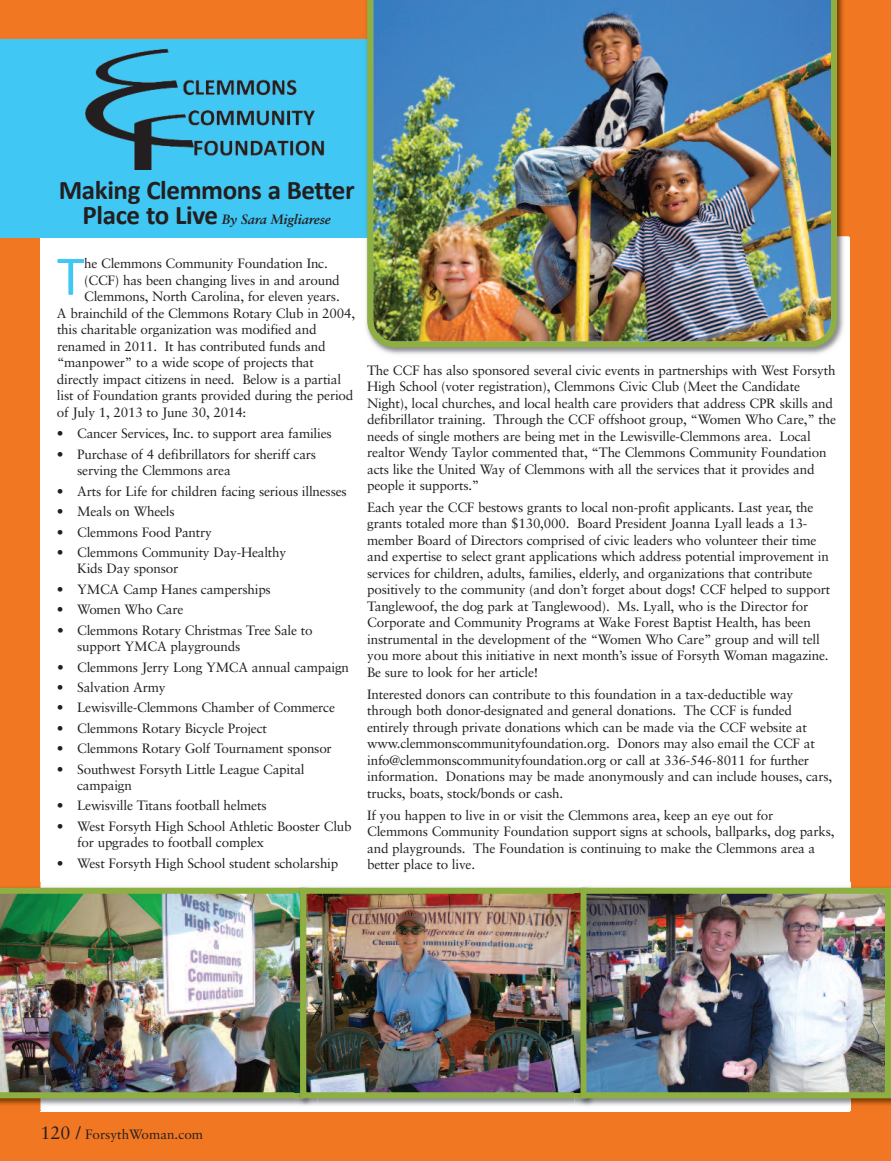
<style>
.page{position:relative;width:891px;height:1161px;background:#f27722}
.page>*{position:absolute;margin:0;border:0;box-sizing:border-box;transform-origin:0 0}
.t1{font:56.55px "Calibri";color:#40c7f4}
.t2{font:700 27px "Calibri";letter-spacing:-.015em;color:#231f20}
.t3{font:13.5px/16.5px "Sabon";letter-spacing:-.015em;color:#231f20}
.t4{font:italic 700 13.5px "Sabon";letter-spacing:-.015em;color:#231f20}
.s1{font-family:"Calibri";font-style:normal;font-size:27px}
.s2{font-size:18px}
</style>
<div class="page">
<div style="left:40px;top:236px;width:810px;height:876px;background:#fff"></div>
<div style="left:0;top:40px;width:385px;height:198px;background:#40c7f4"></div>
<img style="left:86px;top:48px;width:239px;height:121px">
<img style="left:0;top:882px;width:295px;height:228px">
<img style="left:0;top:888px;width:295px;height:210px">
<img style="left:295px;top:886px;width:280px;height:220px">
<img style="left:295px;top:888px;width:5px;height:210px">
<img style="left:295px;top:894px;width:4px;height:198px">
<img style="left:307px;top:895px;width:268px;height:196px">
<div style="left:300px;top:888px;width:286px;height:210px;border:6px solid #8eaf41"></div>
<img style="left:575px;top:882px;width:316px;height:228px">
<img style="left:575px;top:888px;width:5px;height:210px">
<img style="left:575px;top:894px;width:5px;height:198px">
<img style="left:587px;top:895px;width:297px;height:196px">
<div style="left:580px;top:888px;width:311px;height:210px;border:6px solid #8eaf41"></div>
<img style="left:837px;top:0;width:7px;height:236px">
<img style="left:362px;top:0;width:5px;height:236px">
<img style="left:366px;top:236px;width:483px;height:118px">
<img style="left:367px;top:0;width:470px;height:347px">
<h2 class="t2" style="left:59px;top:178px;width:297px">Making Clemmons a Better</h2>
<p class="t4" style="left:83px;top:214px;width:250px"><span class="s1">Place to Live</span> By Sara Migliarese</p>
<h1 class="t1" style="left:57px;top:252px;width:29px">T</h1>
<p class="t3" style="left:84px;top:256px;width:245px">he Clemmons Community Foundation Inc.</p>
<p class="t3" style="left:84px;top:273px;width:257px">(CCF) has been changing lives in and around</p>
<p class="t3" style="left:84px;top:289px;width:257px">Clemmons, North Carolina, for eleven years.</p>
<p class="t3" style="left:57px;top:306px;width:300px">A brainchild of the Clemmons Rotary Club in 2004,</p>
<p class="t3" style="left:57px;top:322px;width:261px">this charitable organization was modified and</p>
<p class="t3" style="left:57px;top:339px;width:270px">renamed in 2011. It has contributed funds and</p>
<p class="t3" style="left:57px;top:355px;width:259px">“manpower” to a wide scope of projects that</p>
<p class="t3" style="left:57px;top:372px;width:286px">directly impact citizens in need. Below is a partial</p>
<p class="t3" style="left:57px;top:388px;width:298px">list of Foundation grants provided during the period</p>
<p class="t3" style="left:57px;top:405px;width:191px">of July 1, 2013 to June 30, 2014:</p>
<p class="t3" style="left:57px;top:427px;width:276px">• Cancer Services, Inc. to support area families</p>
<p class="t3" style="left:77px;top:447px;width:241px;text-indent:-20px">• Purchase of 4 defibrillators for sheriff cars serving the Clemmons area</p>
<p class="t3" style="left:57px;top:484px;width:291px">• Arts for Life for children facing serious illnesses</p>
<p class="t3" style="left:57px;top:504px;width:119px">• Meals on Wheels</p>
<p class="t3" style="left:57px;top:525px;width:156px">• Clemmons Food Pantry</p>
<p class="t3" style="left:77px;top:545px;width:211px;text-indent:-20px">• Clemmons Community Day-Healthy<br>Kids Day sponsor</p>
<p class="t3" style="left:57px;top:582px;width:215px">• YMCA Camp Hanes camperships</p>
<p class="t3" style="left:57px;top:602px;width:128px">• Women Who Care</p>
<p class="t3" style="left:77px;top:623px;width:237px;text-indent:-20px">• Clemmons Rotary Christmas Tree Sale to support YMCA playgrounds</p>
<p class="t3" style="left:57px;top:660px;width:294px">• Clemmons Jerry Long YMCA annual campaign</p>
<p class="t3" style="left:57px;top:680px;width:110px">• Salvation Army</p>
<p class="t3" style="left:57px;top:700px;width:280px">• Lewisville-Clemmons Chamber of Commerce</p>
<p class="t3" style="left:57px;top:721px;width:212px">• Clemmons Rotary Bicycle Project</p>
<p class="t3" style="left:57px;top:741px;width:276px">• Clemmons Rotary Golf Tournament sponsor</p>
<p class="t3" style="left:77px;top:762px;width:229px;text-indent:-20px">• Southwest Forsyth Little League Capital campaign</p>
<p class="t3" style="left:57px;top:799px;width:211px">• Lewisville Titans football helmets</p>
<p class="t3" style="left:77px;top:819px;width:276px;text-indent:-20px">• West Forsyth High School Athletic Booster Club for upgrades to football complex</p>
<p class="t3" style="left:57px;top:856px;width:283px">• West Forsyth High School student scholarship</p>
<p class="t3" style="left:367px;top:363px;width:471px">The CCF has also sponsored several civic events in partnerships with West Forsyth High School (voter registration), Clemmons Civic Club (Meet the Candidate Night), local churches, and local health care providers that address CPR skills and defibrillator training. Through the CCF offshoot group, “Women Who Care,” the needs of single mothers are being met in the Lewisville-Clemmons area. Local realtor Wendy Taylor commented that, “The Clemmons Community Foundation acts like the United Way of Clemmons with all the services that it provides and people it supports.”</p>
<p class="t3" style="left:367px;top:500px;width:465px">Each year the CCF bestows grants to local non-profit applicants. Last year, the grants totaled more than $130,000. Board President Joanna Lyall leads a 13- member Board of Directors comprised of civic leaders who volunteer their time and expertise to select grant applications which address potential improvement in services for children, adults, families, elderly, and organizations that contribute positively to the community (and don’t forget about dogs! CCF helped to support Tanglewoof, the dog park at Tanglewood). Ms. Lyall, who is the Director for Corporate and Community Programs at Wake Forest Baptist Health, has been instrumental in the development of the “Women Who Care” group and will tell you more about this initiative in next month’s issue of Forsyth Woman magazine.<br>Be sure to look for her article!</p>
<p class="t3" style="left:367px;top:687px;width:467px">Interested donors can contribute to this foundation in a tax-deductible way through both donor-designated and general donations. The CCF is funded entirely through private donations which can be made via the CCF website at www.clemmonscommunityfoundation.org. Donors may also email the CCF at info@clemmonscommunityfoundation.org or call at 336-546-8011 for further information. Donations may be made anonymously and can include houses, cars, trucks, boats, stock/bonds or cash.</p>
<p class="t3" style="left:367px;top:808px;width:469px">If you happen to live in or visit the Clemmons area, keep an eye out for Clemmons Community Foundation support signs at schools, ballparks, dog parks, and playgrounds. The Foundation is continuing to make the Clemmons area a better place to live.</p>
<p class="t3" style="left:40px;top:1127px;width:164px"><span class="s2">120 /</span> ForsythWoman.com</p>
</div>
